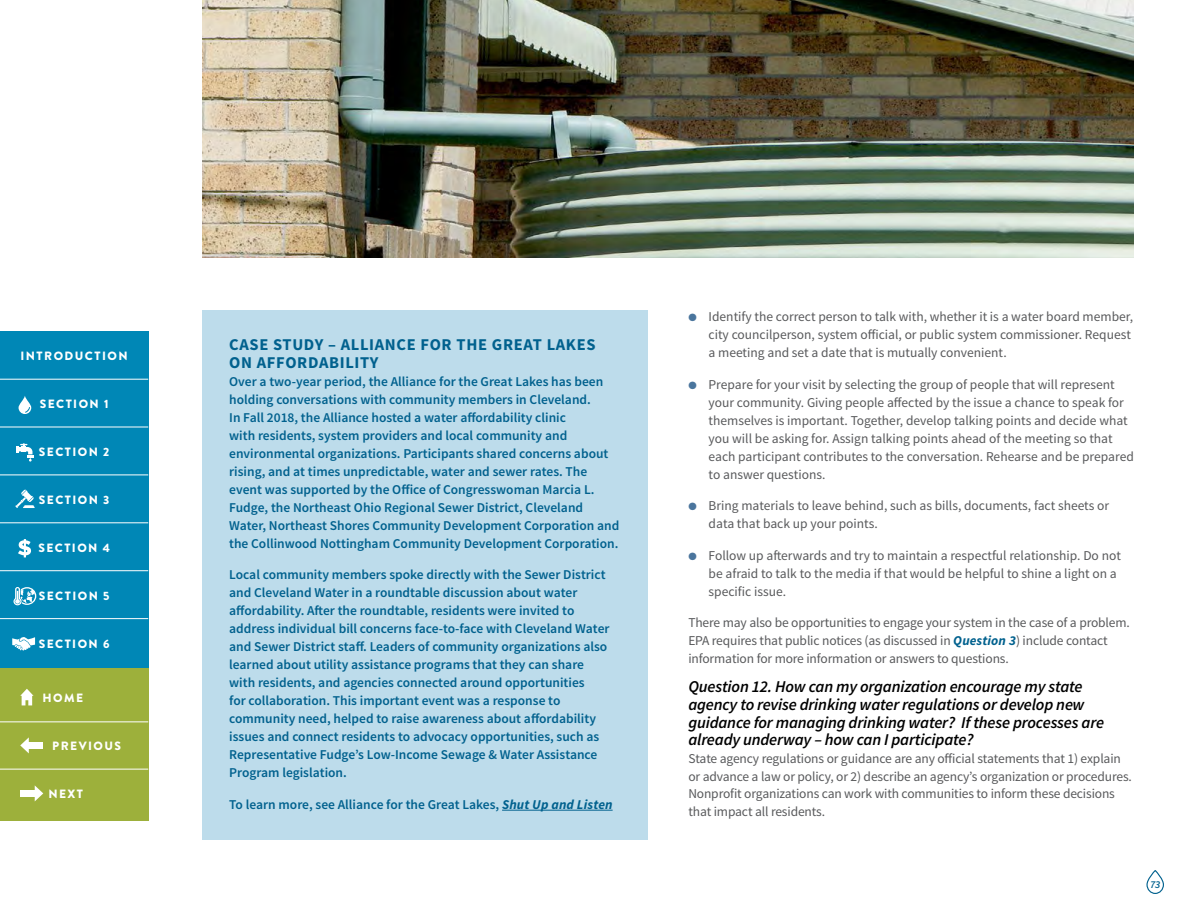
<style>
.page{position:relative;width:1188px;height:918px;background:#fff}
.page>*{position:absolute;margin:0;border:0;box-sizing:border-box;transform-origin:0 0}
.Subhead_2{font:italic 600 16.5px/17.7px "Source Sans Pro";letter-spacing:-.01em;color:#000}
.t1{font:700 16.5px/18px "Source Sans Pro";letter-spacing:.04em;color:#01618e}
.Text_Box_Copy{font:600 13.5px/18px "Source Sans Pro";color:#01618e}
.body_copy{font:13.5px/18px "Source Sans Pro";color:#58595b}
.t2{font:900 12px "Brandon Grotesque";letter-spacing:.12em;color:#fff}
.t3{font:italic 600 10.5px "Source Sans Pro";color:#01618e}
.s1{font-weight:700;font-style:italic}
.s2{color:#4a759d}
.s3{font-weight:700;font-style:italic;color:#01618e}
</style>
<div class="page">
<svg style="left:1146px;top:870px;width:18px;height:24px"></svg>
<div style="left:0;top:331px;width:148px;height:337px;background:#0087b6"></div>
<div style="left:0;top:668px;width:148px;height:153px;background:#9db03b"></div>
<svg style="left:20px;top:689px;width:14px;height:16px"></svg>
<svg style="left:20px;top:737px;width:9px;height:16px"></svg>
<div style="left:28px;top:742px;width:15px;height:7px;background:#fff"></div>
<svg style="left:35px;top:785px;width:8px;height:16px"></svg>
<div style="left:20px;top:790px;width:16px;height:7px;background:#fff"></div>
<hr style="left:0;top:427px;width:148px;height:1px;background:#fff">
<hr style="left:0;top:475px;width:148px;height:1px;background:#fff">
<hr style="left:0;top:721px;width:148px;height:1px;background:#fff">
<hr style="left:0;top:522px;width:148px;height:1px;background:#fff">
<hr style="left:0;top:769px;width:148px;height:1px;background:#fff">
<hr style="left:0;top:570px;width:148px;height:1px;background:#fff">
<hr style="left:0;top:618px;width:148px;height:1px;background:#fff">
<svg style="left:19px;top:396px;width:12px;height:18px"></svg>
<svg style="left:16px;top:443px;width:18px;height:19px"></svg>
<svg style="left:15px;top:490px;width:20px;height:18px"></svg>
<svg style="left:18px;top:539px;width:13px;height:18px"></svg>
<svg style="left:13px;top:587px;width:23px;height:18px"></svg>
<svg style="left:12px;top:637px;width:23px;height:14px"></svg>
<hr style="left:0;top:379px;width:148px;height:1px;background:#fff">
<div style="left:202px;top:310px;width:446px;height:530px;background:#bddceb"></div>
<hr style="left:502px;top:810px;width:111px;height:1px;background:#01618e">
<img style="left:202px;top:0;width:932px;height:257px">
<p class="t2" style="left:21px;top:347px;width:109px">INTRODUCTION</p>
<p class="t2" style="left:40px;top:395px;width:70px">SECTION 1</p>
<p class="t2" style="left:39px;top:443px;width:72px">SECTION 2</p>
<p class="t2" style="left:39px;top:491px;width:72px">SECTION 3</p>
<p class="t2" style="left:38px;top:539px;width:73px">SECTION 4</p>
<p class="t2" style="left:39px;top:587px;width:72px">SECTION 5</p>
<p class="t2" style="left:39px;top:635px;width:72px">SECTION 6</p>
<p class="t2" style="left:43px;top:690px;width:42px">HOME</p>
<p class="t2" style="left:52px;top:738px;width:70px">PREVIOUS</p>
<p class="t2" style="left:48px;top:786px;width:36px">NEXT</p>
<p class="t1" style="left:229px;top:336px;width:368px">CASE STUDY – ALLIANCE FOR THE GREAT LAKES<br>ON AFFORDABILITY</p>
<p class="Text_Box_Copy" style="left:229px;top:373px;width:392px">Over a two-year period, the Alliance for the Great Lakes has been holding conversations with community members in Cleveland.<br>In Fall 2018, the Alliance hosted a water affordability clinic<br>with residents, system providers and local community and environmental organizations. Participants shared concerns about rising, and at times unpredictable, water and sewer rates. The event was supported by the Office of Congresswoman Marcia L.<br>Fudge, the Northeast Ohio Regional Sewer District, Cleveland Water, Northeast Shores Community Development Corporation and the Collinwood Nottingham Community Development Corporation.</p>
<p class="Text_Box_Copy" style="left:229px;top:566px;width:382px">Local community members spoke directly with the Sewer District and Cleveland Water in a roundtable discussion about water affordability. After the roundtable, residents were invited to address individual bill concerns face-to-face with Cleveland Water and Sewer District staff. Leaders of community organizations also learned about utility assistance programs that they can share with residents, and agencies connected around opportunities<br>for collaboration. This important event was a response to community need, helped to raise awareness about affordability issues and connect residents to advocacy opportunities, such as Representative Fudge’s Low-Income Sewage &amp; Water Assistance Program legislation.</p>
<p class="Text_Box_Copy" style="left:229px;top:796px;width:385px">To learn more, see Alliance for the Great Lakes, <span class="s1">Shut Up and Listen</span></p>
<p class="body_copy" style="left:709px;top:308px;width:426px;text-indent:-20px"><span class="s2">●</span> Identify the correct person to talk with, whether it is a water board member, city councilperson, system official, or public system commissioner. Request a meeting and set a date that is mutually convenient.</p>
<p class="body_copy" style="left:709px;top:375px;width:427px;text-indent:-20px"><span class="s2">●</span> Prepare for your visit by selecting the group of people that will represent your community. Giving people affected by the issue a chance to speak for themselves is important. Together, develop talking points and decide what you will be asking for. Assign talking points ahead of the meeting so that each participant contributes to the conversation. Rehearse and be prepared to answer questions.</p>
<p class="body_copy" style="left:709px;top:497px;width:402px;text-indent:-20px"><span class="s2">●</span> Bring materials to leave behind, such as bills, documents, fact sheets or data that back up your points.</p>
<p class="body_copy" style="left:709px;top:546px;width:414px;text-indent:-20px"><span class="s2">●</span> Follow up afterwards and try to maintain a respectful relationship. Do not be afraid to talk to the media if that would be helpful to shine a light on a specific issue.</p>
<p class="body_copy" style="left:688px;top:614px;width:443px">There may also be opportunities to engage your system in the case of a problem.<br>EPA requires that public notices (as discussed in <span class="s3">Question 3</span>) include contact information for more information or answers to questions.</p>
<p class="Subhead_2" style="left:688px;top:678px;width:417px">Question 12. How can my organization encourage my state agency to revise drinking water regulations or develop new guidance for managing drinking water? If these processes are already underway – how can I participate?</p>
<p class="body_copy" style="left:688px;top:750px;width:445px">State agency regulations or guidance are any official statements that 1) explain or advance a law or policy, or 2) describe an agency’s organization or procedures.<br>Nonprofit organizations can work with communities to inform these decisions that impact all residents.</p>
<p class="t3" style="left:1150px;top:878px;width:12px">73</p>
</div>
